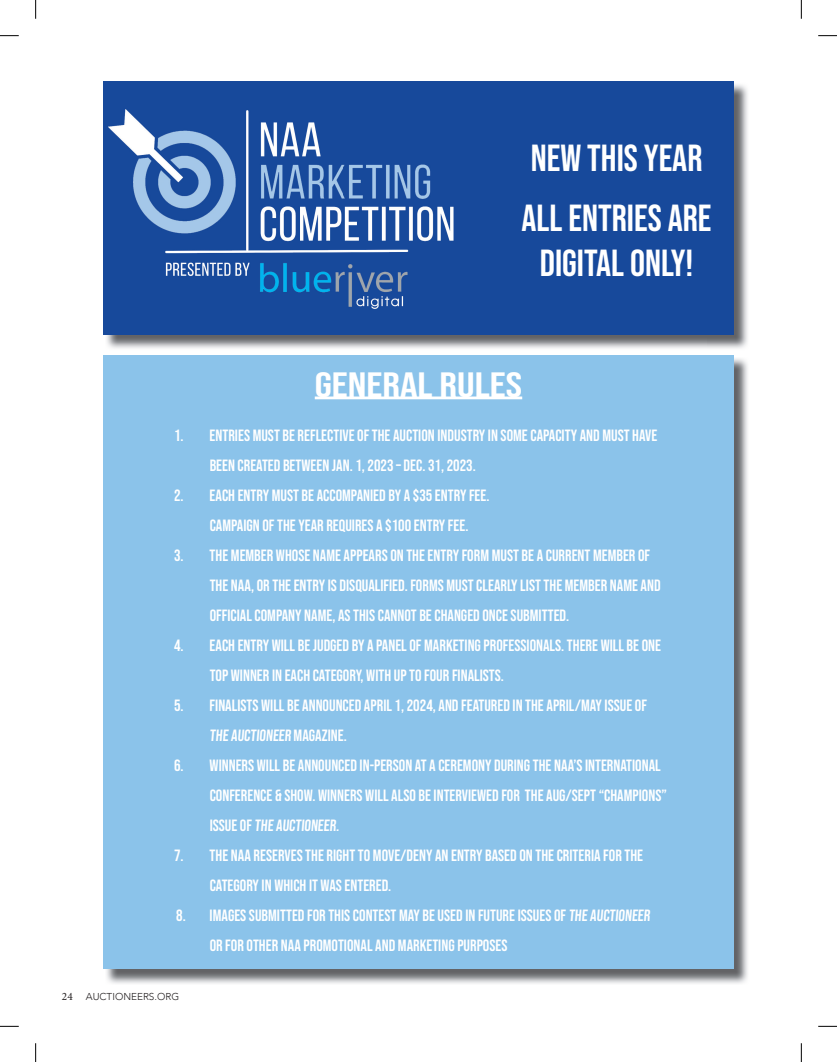
<style>
.page{position:relative;width:837px;height:1062px;background:#fff}
.page>*{position:absolute;margin:0;border:0;box-sizing:border-box;transform-origin:0 0}
.t1{font:37.5px/60px "Bebas Neue";color:#fff}
.t2{font:35px "Bebas Neue";color:#fff;scale:1.25 1}
.t3{font:16.25px/30px "Bebas Neue";color:#fff}
.t4{font:300 10px "Avenir";color:#231f20}
.s1{font-family:"Minion Pro";font-weight:400;font-size:11.25px}
</style>
<div class="page">
<img style="left:706px;top:82px;width:42px;height:267px">
<img style="left:105px;top:334px;width:601px;height:15px">
<div style="left:103px;top:81px;width:630px;height:253px;background:#17499b"></div>
<img style="left:105px;top:357px;width:643px;height:627px">
<div style="left:103px;top:355px;width:630px;height:613px;background:#8bc3ea"></div>
<hr style="left:314px;top:396px;width:208px;height:3px;background:#fff">
<img style="left:108px;top:109px;width:346px;height:200px">
<svg style="left:0;top:35px;width:19px;height:1px"></svg>
<svg style="left:818px;top:35px;width:18px;height:1px"></svg>
<svg style="left:0;top:1025px;width:19px;height:1px"></svg>
<svg style="left:818px;top:1025px;width:18px;height:1px"></svg>
<svg style="left:35px;top:0;width:1px;height:19px"></svg>
<svg style="left:35px;top:1043px;width:1px;height:18px"></svg>
<svg style="left:800px;top:0;width:1px;height:19px"></svg>
<svg style="left:800px;top:1043px;width:1px;height:18px"></svg>
<h1 class="t1" style="left:521px;top:127px;width:191px">NEW THIS YEAR<br>ALL ENTRIES ARE</h1>
<h1 class="t1" style="left:539px;top:232px;width:155px">DIGITAL ONLY!</h1>
<h2 class="t2" style="left:314px;top:364px;width:167px">GENERAL RULES</h2>
<p class="t3" style="left:209px;top:420px;width:449px;text-indent:-36px">1. ENTRIES MUST BE REFLECTIVE OF THE AUCTION INDUSTRY IN SOME CAPACITY AND MUST HAVE<br>BEEN CREATED BETWEEN JAN. 1, 2023 – DEC. 31, 2023.</p>
<p class="t3" style="left:209px;top:480px;width:281px;text-indent:-36px">2. EACH ENTRY MUST BE ACCOMPANIED BY A $35 ENTRY FEE.<br>CAMPAIGN OF THE YEAR REQUIRES A $100 ENTRY FEE.</p>
<p class="t3" style="left:209px;top:540px;width:452px;text-indent:-36px">3. THE MEMBER WHOSE NAME APPEARS ON THE ENTRY FORM MUST BE A CURRENT MEMBER OF<br>THE NAA, OR THE ENTRY IS DISQUALIFIED. FORMS MUST CLEARLY LIST THE MEMBER NAME AND<br>OFFICIAL COMPANY NAME, AS THIS CANNOT BE CHANGED ONCE SUBMITTED.</p>
<p class="t3" style="left:209px;top:630px;width:453px;text-indent:-36px">4. EACH ENTRY WILL BE JUDGED BY A PANEL OF MARKETING PROFESSIONALS. THERE WILL BE ONE<br>TOP WINNER IN EACH CATEGORY, WITH UP TO FOUR FINALISTS.</p>
<p class="t3" style="left:209px;top:690px;width:438px;text-indent:-36px">5. FINALISTS WILL BE ANNOUNCED APRIL 1, 2024, AND FEATURED IN THE APRIL/MAY ISSUE OF<br>THE AUCTIONEER MAGAZINE.</p>
<p class="t3" style="left:209px;top:750px;width:458px;text-indent:-36px">6. WINNERS WILL BE ANNOUNCED IN-PERSON AT A CEREMONY DURING THE NAA’S INTERNATIONAL<br>CONFERENCE &amp; SHOW. WINNERS WILL ALSO BE INTERVIEWED FOR THE AUG/SEPT “CHAMPIONS”<br>ISSUE OF THE AUCTIONEER.</p>
<p class="t3" style="left:209px;top:840px;width:435px;text-indent:-36px">7. THE NAA RESERVES THE RIGHT TO MOVE/DENY AN ENTRY BASED ON THE CRITERIA FOR THE<br>CATEGORY IN WHICH IT WAS ENTERED.</p>
<p class="t3" style="left:209px;top:900px;width:443px;text-indent:-33px">8. IMAGES SUBMITTED FOR THIS CONTEST MAY BE USED IN FUTURE ISSUES OF THE AUCTIONEER<br>OR FOR OTHER NAA PROMOTIONAL AND MARKETING PURPOSES</p>
<p class="t4" style="left:62px;top:990px;width:119px"><span class="s1">24</span> AUCTIONEERS.ORG</p>
</div>
